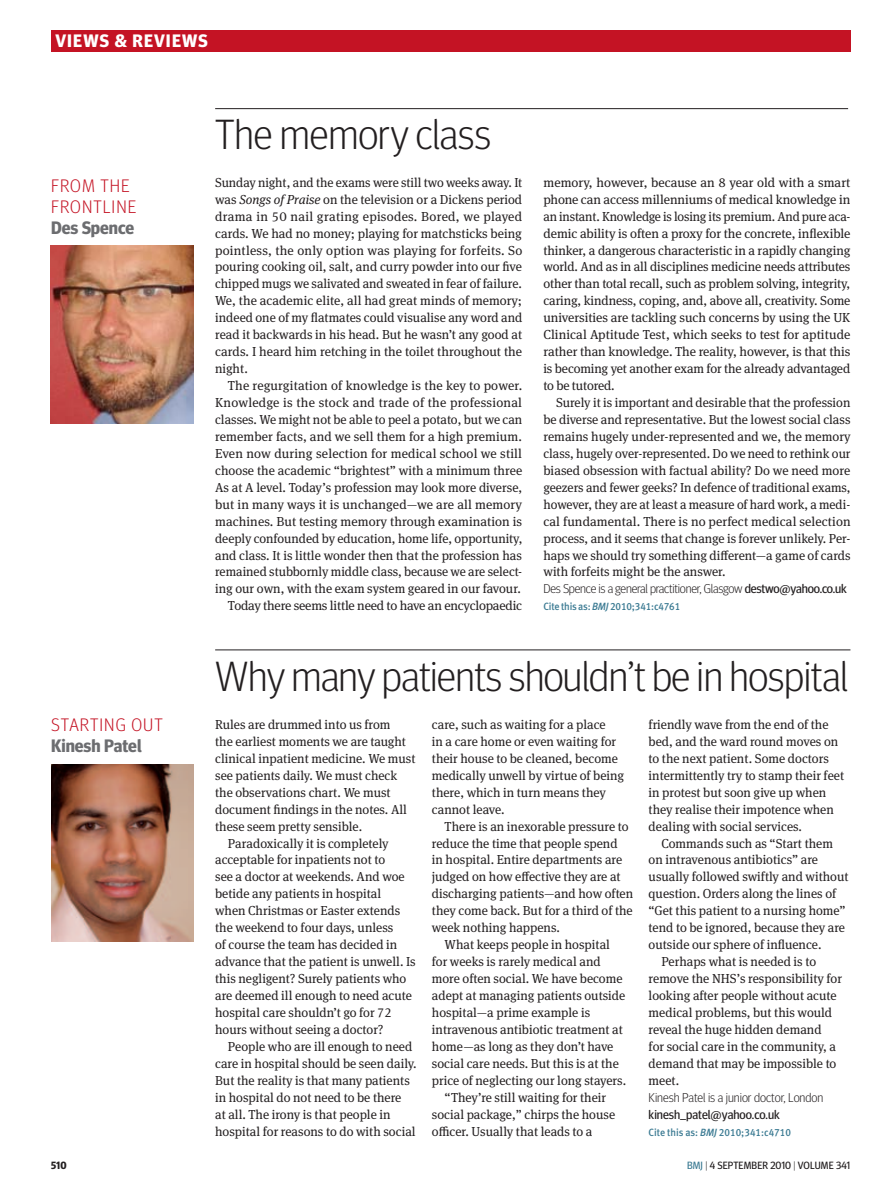
<style>
.page{position:relative;width:893px;height:1191px;background:#fff}
.page>*{position:absolute;margin:0;border:0;box-sizing:border-box;transform-origin:0 0}
.head_28_light{font:300 42px "Meta Headline OT";letter-spacing:-.01em;color:#231f20}
.slug{font:300 18px/21px "Meta Headline OT";letter-spacing:.06em;color:#c41324}
.column_author{font:700 18px "Meta Headline OT";color:#6c6d70}
.t1{font:700 18px "Meta Headline OT";letter-spacing:.06em;color:#fff}
.body_Left_Align_ind{font:13.05px/17px "Meta Serif Pro";color:#231f20}
.body_indent{font:13.05px/17px "Meta Serif Pro";letter-spacing:-.01em;color:#231f20;text-align:justify}
.body{font:13.05px/17px "Meta Serif Pro";letter-spacing:.005em;color:#231f20;text-align:justify}
.body_Left_align{font:13.05px/17px "Meta Serif Pro";color:#231f20}
.author_biog{font:300 12.75px/17px "Meta Headline OT";letter-spacing:-.015em;color:#231f20}
.t2{font:10.5px "Meta Headline OT";letter-spacing:.01em;color:#231f20}
.citation{font:10.5px "Meta Medium LF";letter-spacing:-.015em;color:#3c7b93;scale:.95 1}
.author_biog-2{font:10.5px "Meta Medium LF";color:#3c7b93;scale:.95 1}
.t3{font:700 10.5px "Meta Headline OT";color:#231f20}
.s1{font-style:italic}
.s2{font-weight:400}
.s3{color:#3c7b93}
.s4{font-weight:300}
</style>
<div class="page">
<div style="left:51px;top:30px;width:799px;height:21px;background:#c41324"></div>
<hr style="left:215px;top:108px;width:633px;height:1px;background:#231f20">
<hr style="left:215px;top:649px;width:635px;height:1px;background:#231f20">
<img style="left:51px;top:245px;width:142px;height:179px">
<img style="left:51px;top:764px;width:143px;height:178px">
<p class="t1" style="left:55px;top:30px;width:154px">VIEWS &amp; REVIEWS</p>
<p class="slug" style="left:51px;top:174px;width:87px">FROM THE<br>FRONTLINE</p>
<p class="column_author" style="left:51px;top:216px;width:85px">Des Spence</p>
<p class="head_28_light" style="left:215px;top:109px;width:278px">The memory class</p>
<p class="body" style="left:215px;top:173px;width:309px">Sunday night, and the exams were still two weeks away. It was <span class="s1">Songs of Praise</span> on the television or a Dickens period drama in 50 nail grating episodes. Bored, we played cards. We had no money; playing for matchsticks being pointless, the only option was playing for forfeits. So pouring cooking oil, salt, and curry powder into our five chipped mugs we salivated and sweated in fear of failure.<br>We, the academic elite, all had great minds of memory; indeed one of my flatmates could visualise any word and read it backwards in his head. But he wasn’t any good at cards. I heard him retching in the toilet throughout the night.</p>
<p class="body_indent" style="left:215px;top:376px;width:309px;text-indent:13px">The regurgitation of knowledge is the key to power.<br>Knowledge is the stock and trade of the professional classes. We might not be able to peel a potato, but we can remember facts, and we sell them for a high premium.<br>Even now during selection for medical school we still choose the academic “brightest” with a minimum three As at A level. Today’s profession may look more diverse, but in many ways it is unchanged—we are all memory machines. But testing memory through examination is deeply confounded by education, home life, opportunity, and class. It is little wonder then that the profession has remained stubbornly middle class, because we are select&shy;ing our own, with the exam system geared in our favour.</p>
<p class="body_indent" style="left:228px;top:596px;width:296px">Today there seems little need to have an encyclopaedic</p>
<p class="body_indent" style="left:543px;top:173px;width:309px">memory, however, because an 8 year old with a smart phone can access millenniums of medical knowledge in an instant. Knowledge is losing its premium. And pure aca&shy;demic ability is often a proxy for the concrete, inflexible thinker, a dangerous characteristic in a rapidly changing world. And as in all disciplines medicine needs attributes other than total recall, such as problem solving, integrity, caring, kindness, coping, and, above all, creativity. Some universities are tackling such concerns by using the UK Clinical Aptitude Test, which seeks to test for aptitude rather than knowledge. The reality, however, is that this is becoming yet another exam for the already advantaged to be tutored.</p>
<p class="body_indent" style="left:543px;top:393px;width:309px;text-indent:13px">Surely it is important and desirable that the profession be diverse and representative. But the lowest social class remains hugely under-represented and we, the memory class, hugely over-represented. Do we need to rethink our biased obsession with factual ability? Do we need more geezers and fewer geeks? In defence of traditional exams, however, they are at least a measure of hard work, a medi&shy;cal fundamental. There is no perfect medical selection process, and it seems that change is forever unlikely. Per&shy;haps we should try something different—a game of cards with forfeits might be the answer.</p>
<p class="author_biog" style="left:543px;top:580px;width:305px">Des Spence is a general practitioner, Glasgow <span class="s2">destwo@yahoo.co.uk</span></p>
<p class="citation" style="left:543px;top:600px;width:146px">Cite this as: <span class="s1">BMJ</span> 2010;341:c4761</p>
<p class="slug" style="left:51px;top:714px;width:113px">STARTING OUT</p>
<p class="column_author" style="left:51px;top:735px;width:92px">Kinesh Patel</p>
<p class="head_28_light" style="left:215px;top:650px;width:634px">Why many patients shouldn’t be in hospital</p>
<p class="body_Left_align" style="left:215px;top:715px;width:202px">Rules are drummed into us from<br>the earliest moments we are taught clinical inpatient medicine. We must see patients daily. We must check the observations chart. We must document findings in the notes. All these seem pretty sensible.</p>
<p class="body_Left_Align_ind" style="left:215px;top:834px;width:202px;text-indent:13px">Paradoxically it is completely acceptable for inpatients not to<br>see a doctor at weekends. And woe betide any patients in hospital<br>when Christmas or Easter extends the weekend to four days, unless<br>of course the team has decided in advance that the patient is unwell. Is this negligent? Surely patients who are deemed ill enough to need acute hospital care shouldn’t go for 72 hours without seeing a doctor?</p>
<p class="body_Left_Align_ind" style="left:215px;top:1037px;width:203px;text-indent:13px">People who are ill enough to need care in hospital should be seen daily.<br>But the reality is that many patients in hospital do not need to be there<br>at all. The irony is that people in hospital for reasons to do with social</p>
<p class="body_Left_Align_ind" style="left:432px;top:715px;width:194px">care, such as waiting for a place<br>in a care home or even waiting for their house to be cleaned, become medically unwell by virtue of being there, which in turn means they cannot leave.</p>
<p class="body_Left_Align_ind" style="left:432px;top:817px;width:203px;text-indent:13px">There is an inexorable pressure to reduce the time that people spend<br>in hospital. Entire departments are judged on how effective they are at discharging patients—and how often they come back. But for a third of the week nothing happens.</p>
<p class="body_Left_Align_ind" style="left:432px;top:935px;width:196px;text-indent:13px">What keeps people in hospital for weeks is rarely medical and more often social. We have become adept at managing patients outside hospital—a prime example is intravenous antibiotic treatment at home—as long as they don’t have social care needs. But this is at the price of neglecting our long stayers.</p>
<p class="body_Left_Align_ind" style="left:432px;top:1088px;width:185px;text-indent:13px">“They’re still waiting for their social package,” chirps the house officer. Usually that leads to a</p>
<p class="body_Left_Align_ind" style="left:649px;top:715px;width:197px">friendly wave from the end of the bed, and the ward round moves on to the next patient. Some doctors intermittently try to stamp their feet in protest but soon give up when they realise their impotence when dealing with social services.</p>
<p class="body_Left_Align_ind" style="left:649px;top:834px;width:201px;text-indent:13px">Commands such as “Start them on intravenous antibiotics” are usually followed swiftly and without question. Orders along the lines of “Get this patient to a nursing home” tend to be ignored, because they are outside our sphere of influence.</p>
<p class="body_Left_Align_ind" style="left:649px;top:952px;width:195px;text-indent:13px">Perhaps what is needed is to remove the NHS’s responsibility for looking after people without acute medical problems, but this would reveal the huge hidden demand<br>for social care in the community, a demand that may be impossible to meet.</p>
<p class="author_biog" style="left:649px;top:1088px;width:176px">Kinesh Patel is a junior doctor, London <span class="s2">kinesh_patel@yahoo.co.uk</span></p>
<p class="author_biog-2" style="left:649px;top:1125px;width:151px">Cite this as: <span class="s1">BMJ</span> 2010;341:c4710</p>
<p class="t3" style="left:51px;top:1159px;width:17px">510</p>
<p class="t2" style="left:687px;top:1159px;width:165px"><span class="s3">BMJ</span> <span class="s4">|</span> 4 SEPTEMBER 2010 <span class="s4">|</span> VOLUME 341</p>
</div>
